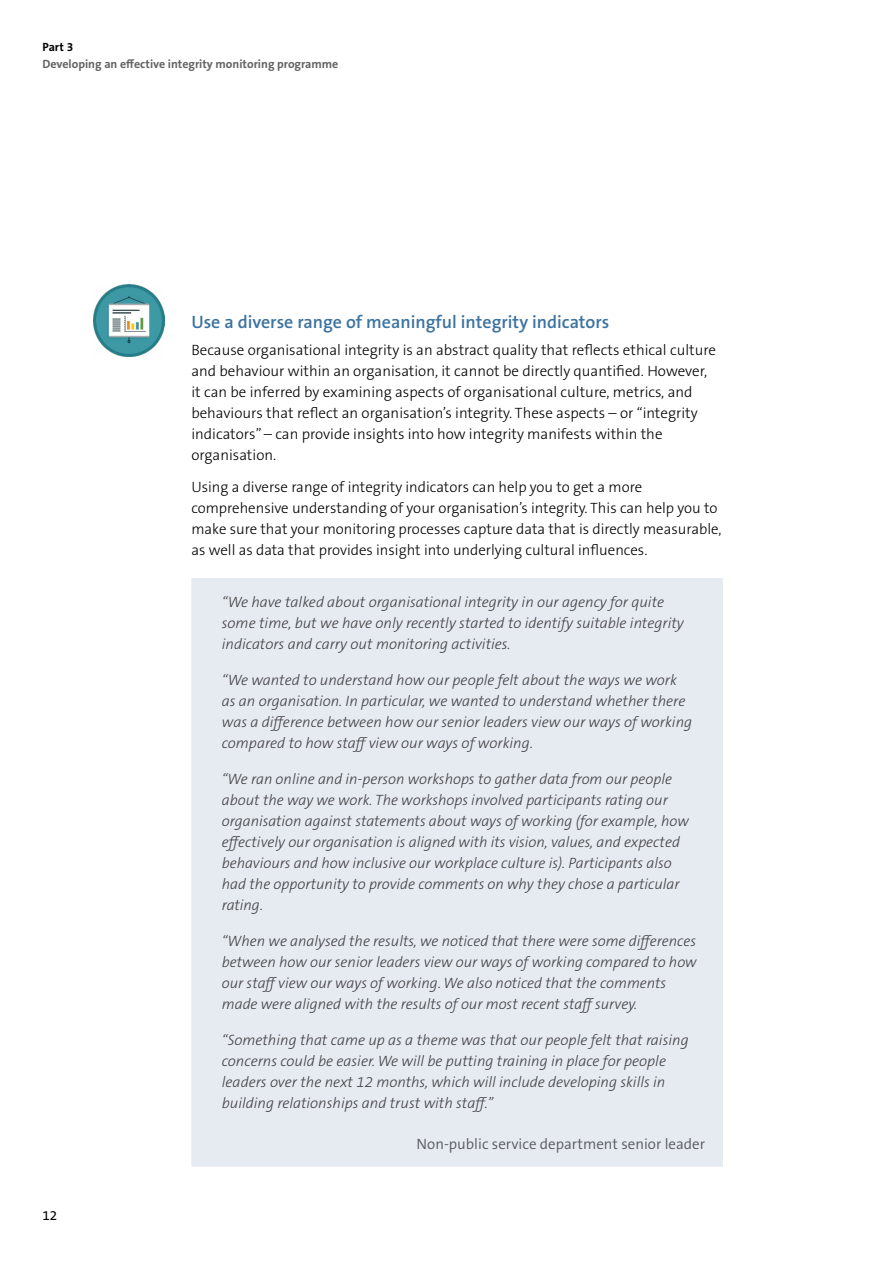
<style>
.page{position:relative;width:893px;height:1263px;background:#fff}
.page>*{position:absolute;margin:0;border:0;box-sizing:border-box;transform-origin:0 0}
.t1{font:600 18px "The Sans OT6";color:#3c73a1}
.t2{font:italic 300 15px/21px "The Sans OT3";color:#414042}
.t3{font:300 15px/21px "The Sans OT3";color:#000}
.t4{font:300 15px "The Sans OT4";color:#58595b}
.t5{font:13.5px "The Sans OT5 Plain";color:#000}
.t6{font:700 12px "The Sans OT7";color:#636466}
.t7{font:700 12px "The Sans OT7";color:#000}
</style>
<div class="page">
<div style="left:192px;top:579px;width:530px;height:587px;background:#e6ebf2"></div>
<hr style="left:191px;top:578px;width:532px;height:1px;background:#e6ebf2">
<hr style="left:191px;top:579px;width:2px;height:586px;background:#e6ebf2">
<hr style="left:721px;top:579px;width:2px;height:586px;background:#e6ebf2">
<hr style="left:191px;top:1165px;width:532px;height:2px;background:#e6ebf2">
<img style="left:94px;top:285px;width:71px;height:71px">
<p class="t7" style="left:43px;top:39px;width:32px">Part 3</p>
<p class="t6" style="left:43px;top:56px;width:297px">Developing an effective integrity monitoring programme</p>
<p class="t5" style="left:43px;top:1207px;width:16px">12</p>
<p class="t1" style="left:191px;top:310px;width:420px">Use a diverse range of meaningful integrity indicators</p>
<p class="t3" style="left:191px;top:340px;width:526px">Because organisational integrity is an abstract quality that reflects ethical culture and behaviour within an organisation, it cannot be directly quantified. However, it can be inferred by examining aspects of organisational culture, metrics, and behaviours that reflect an organisation’s integrity. These aspects – or “integrity indicators” – can provide insights into how integrity manifests within the organisation.</p>
<p class="t3" style="left:191px;top:477px;width:532px">Using a diverse range of integrity indicators can help you to get a more comprehensive understanding of your organisation’s integrity. This can help you to make sure that your monitoring processes capture data that is directly measurable, as well as data that provides insight into underlying cultural influences.</p>
<p class="t2" style="left:222px;top:591px;width:463px">“We have talked about organisational integrity in our agency for quite some time, but we have only recently started to identify suitable integrity indicators and carry out monitoring activities.</p>
<p class="t2" style="left:222px;top:669px;width:472px">“We wanted to understand how our people felt about the ways we work as an organisation. In particular, we wanted to understand whether there was a difference between how our senior leaders view our ways of working compared to how staff view our ways of working.</p>
<p class="t2" style="left:222px;top:768px;width:468px">“We ran online and in-person workshops to gather data from our people about the way we work. The workshops involved participants rating our organisation against statements about ways of working (for example, how effectively our organisation is aligned with its vision, values, and expected behaviours and how inclusive our workplace culture is). Participants also had the opportunity to provide comments on why they chose a particular rating.</p>
<p class="t2" style="left:222px;top:930px;width:476px">“When we analysed the results, we noticed that there were some differences between how our senior leaders view our ways of working compared to how our staff view our ways of working. We also noticed that the comments made were aligned with the results of our most recent staff survey.</p>
<p class="t2" style="left:222px;top:1029px;width:468px">“Something that came up as a theme was that our people felt that raising concerns could be easier. We will be putting training in place for people leaders over the next 12 months, which will include developing skills in building relationships and trust with staff.”</p>
<p class="t4" style="left:417px;top:1134px;width:290px">Non-public service department senior leader</p>
</div>
